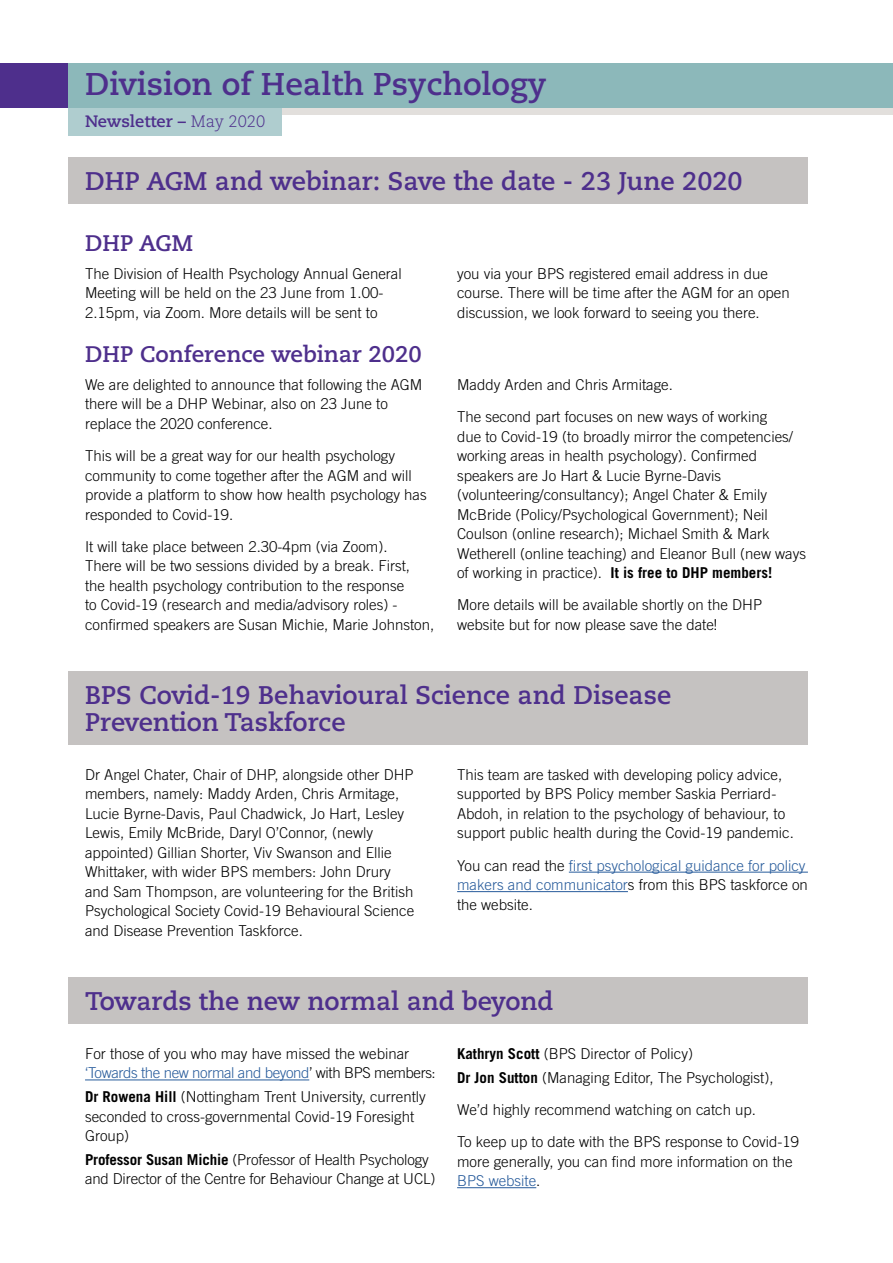
<style>
.page{position:relative;width:893px;height:1263px;background:#fff}
.page>*{position:absolute;margin:0;border:0;box-sizing:border-box;transform-origin:0 0}
.t1{font:700 31.5px "Caecilia LT Pro 75";color:#4e2f8c}
.t2{font:700 25.5px/27px "Caecilia LT Pro 75";color:#4e2f8c}
.t3{font:700 22.5px "Caecilia LT Pro 75";color:#4e2f8c}
.t4{font:700 16.5px "Caecilia LT Pro 75";color:#4e2f8c}
.t5{font:300 15px/19.5px "Trade Gothic LT Std";color:#000}
.t6{font:300 15px/19.5px "Trade Gothic LT Std";color:#275b9b}
.t7{font:300 15px/19.5px "Trade Gothic LT Std";letter-spacing:-.025em;color:#000}
.s1{font-family:"Caecilia LT Pro 45";font-weight:300}
.s2{font-weight:700}
.s3{color:#000}
.s4{color:#275b9b}
</style>
<div class="page">
<div style="left:91px;top:108px;width:802px;height:7px;background:#e2dfdc"></div>
<div style="left:0;top:64px;width:68px;height:44px;background:#4e2f8c"></div>
<div style="left:68px;top:64px;width:825px;height:44px;background:#8cb8ba"></div>
<div style="left:68px;top:108px;width:214px;height:28px;background:#afcdcf"></div>
<div style="left:68px;top:157px;width:740px;height:47px;background:#c5c2c1"></div>
<div style="left:68px;top:671px;width:740px;height:74px;background:#c5c2c1"></div>
<hr style="left:569px;top:872px;width:239px;height:1px;background:#275b9b">
<hr style="left:457px;top:891px;width:171px;height:1px;background:#275b9b">
<div style="left:68px;top:977px;width:740px;height:47px;background:#c5c2c1"></div>
<hr style="left:85px;top:1079px;width:224px;height:1px;background:#275b9b">
<hr style="left:457px;top:1187px;width:79px;height:1px;background:#275b9b">
<h1 class="t1" style="left:85px;top:62px;width:463px">Division of Health Psychology</h1>
<p class="t4" style="left:85px;top:110px;width:182px">Newsletter – <span class="s1">May 2020</span></p>
<h2 class="t2" style="left:85px;top:167px;width:659px">DHP AGM and webinar: Save the date - 23 June 2020</h2>
<h3 class="t3" style="left:85px;top:228px;width:109px">DHP AGM</h3>
<p class="t5" style="left:85px;top:263px;width:318px">The Division of Health Psychology Annual General<br>Meeting will be held on the 23 June from 1.00-<br>2.15pm, via Zoom. More details will be sent to</p>
<p class="t5" style="left:457px;top:263px;width:334px">you via your BPS registered email address in due course. There will be time after the AGM for an open discussion, we look forward to seeing you there.</p>
<h3 class="t3" style="left:85px;top:339px;width:338px">DHP Conference webinar 2020</h3>
<p class="t5" style="left:85px;top:374px;width:339px">We are delighted to announce that following the AGM there will be a DHP Webinar, also on 23 June to replace the 2020 conference.</p>
<p class="t5" style="left:85px;top:446px;width:343px">This will be a great way for our health psychology community to come together after the AGM and will provide a platform to show how health psychology has responded to Covid-19.</p>
<p class="t5" style="left:85px;top:536px;width:351px">It will take place between 2.30-4pm (via Zoom).<br>There will be two sessions divided by a break. First,<br>the health psychology contribution to the response<br>to Covid-19 (research and media/advisory roles) - confirmed speakers are Susan Michie, Marie Johnston,</p>
<p class="t5" style="left:457px;top:368px;width:312px;line-height:32.2px">Maddy Arden and Chris Armitage.<br>The second part focuses on new ways of working</p>
<p class="t5" style="left:457px;top:426px;width:350px">due to Covid-19 (to broadly mirror the competencies/ working areas in health psychology). Confirmed speakers are Jo Hart &amp; Lucie Byrne-Davis (volunteering/consultancy); Angel Chater &amp; Emily McBride (Policy/Psychological Government); Neil Coulson (online research); Michael Smith &amp; Mark Wetherell (online teaching) and Eleanor Bull (new ways of working in practice). <span class="s2">It is free to DHP members!</span></p>
<p class="t5" style="left:457px;top:595px;width:307px">More details will be available shortly on the DHP website but for now please save the date!</p>
<h2 class="t2" style="left:85px;top:680px;width:588px">BPS Covid-19 Behavioural Science and Disease<br>Prevention Taskforce</h2>
<p class="t5" style="left:85px;top:764px;width:331px">Dr Angel Chater, Chair of DHP, alongside other DHP members, namely: Maddy Arden, Chris Armitage, Lucie Byrne-Davis, Paul Chadwick, Jo Hart, Lesley Lewis, Emily McBride, Daryl O’Connor, (newly appointed) Gillian Shorter, Viv Swanson and Ellie Whittaker, with wider BPS members: John Drury and Sam Thompson, are volunteering for the British Psychological Society Covid-19 Behavioural Science and Disease Prevention Taskforce.</p>
<p class="t5" style="left:457px;top:764px;width:338px">This team are tasked with developing policy advice, supported by BPS Policy member Saskia Perriard-Abdoh, in relation to the psychology of behaviour, to support public health during the Covid-19 pandemic.</p>
<p class="t6" style="left:457px;top:855px;width:352px"><span class="s3">You can read the</span> first psychological guidance for policy makers and communicator<span class="s3">s from this BPS taskforce on the website.</span></p>
<h2 class="t2" style="left:85px;top:987px;width:470px">Towards the new normal and beyond</h2>
<p class="t7" style="left:85px;top:1044px;width:352px">For those of you who may have missed the webinar <span class="s4">‘Towards the new normal and beyond</span>’ with BPS members:</p>
<p class="t5" style="left:85px;top:1087px;width:342px"><span class="s2">Dr Rowena Hill</span> (Nottingham Trent University, currently seconded to cross-governmental Covid-19 Foresight<br>Group)</p>
<p class="t5" style="left:85px;top:1150px;width:352px"><span class="s2">Professor Susan Michie</span> (Professor of Health Psychology and Director of the Centre for Behaviour Change at UCL)</p>
<p class="t5" style="left:457px;top:1041px;width:318px;line-height:23.7px"><span class="s2">Kathryn Scott</span> (BPS Director of Policy)<br><span class="s2">Dr Jon Sutton</span> (Managing Editor, The Psychologist),</p>
<p class="t5" style="left:457px;top:1093px;width:344px;line-height:32.2px">We’d highly recommend watching on catch up.<br>To keep up to date with the BPS response to Covid-19</p>
<p class="t5" style="left:457px;top:1151px;width:337px">more generally, you can find more information on the<br><span class="s4">BPS website</span>.</p>
</div>
